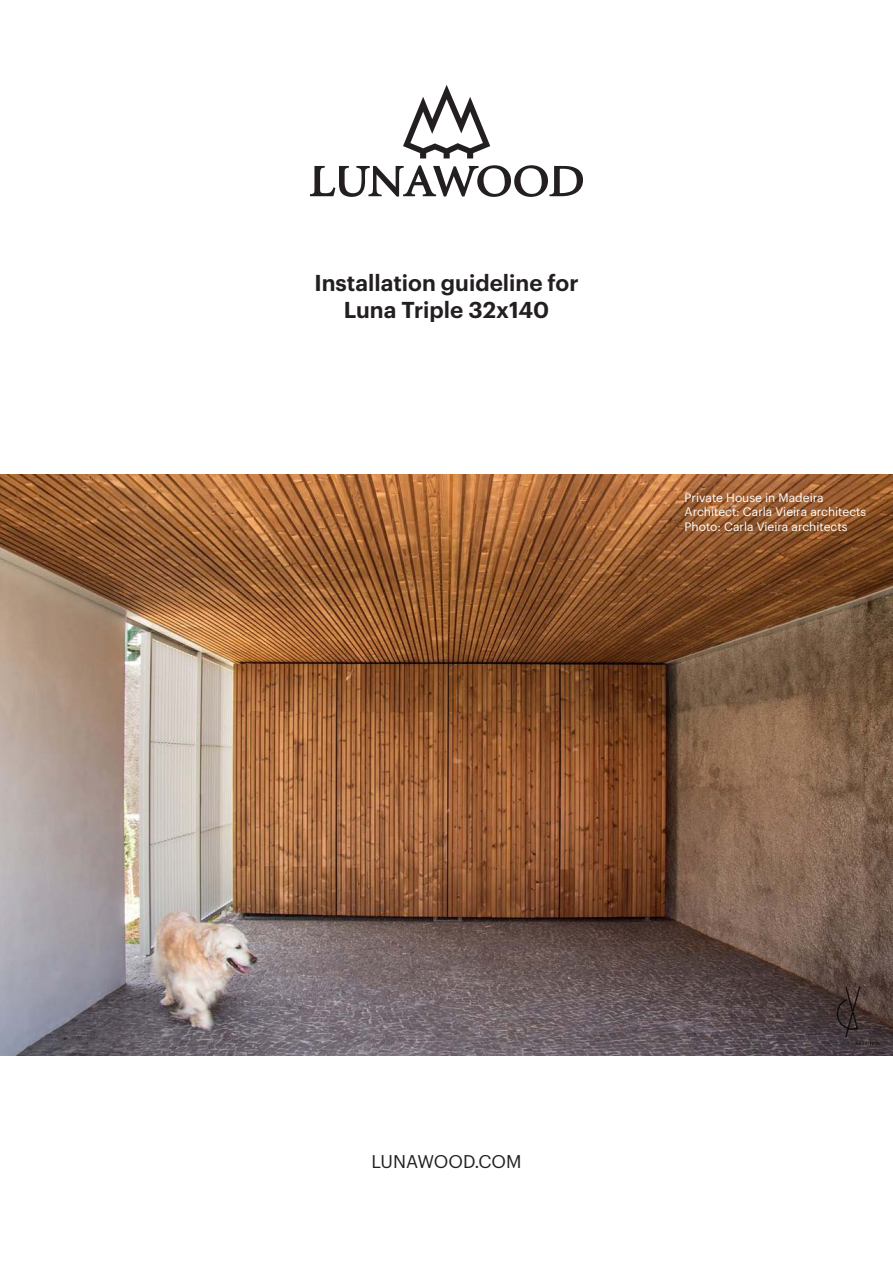
<style>
.page{position:relative;width:893px;height:1263px;background:#fff}
.page>*{position:absolute;margin:0;border:0;box-sizing:border-box;transform-origin:0 0}
.t1{font:600 22.5px "Graphik";color:#231f20}
.t2{font:18px "Graphik";color:#231f20}
.t3{font:12px "Graphik";color:#fff}
</style>
<div class="page">
<img style="left:0;top:474px;width:893px;height:581px">
<svg style="left:310px;top:165px;width:273px;height:32px"></svg>
<svg style="left:403px;top:85px;width:87px;height:73px"></svg>
<p class="t1" style="left:314px;top:265px;width:266px">Installation guideline for</p>
<p class="t1" style="left:344px;top:292px;width:207px">Luna Triple 32x140</p>
<p class="t3" style="left:685px;top:489px;width:141px">Private House in Madeira</p>
<p class="t3" style="left:685px;top:503px;width:183px">Architect: Carla Vieira architects</p>
<p class="t3" style="left:685px;top:517px;width:164px">Photo: Carla Vieira architects</p>
<p class="t2" style="left:371px;top:1148px;width:152px">LUNAWOOD.COM</p>
</div>
